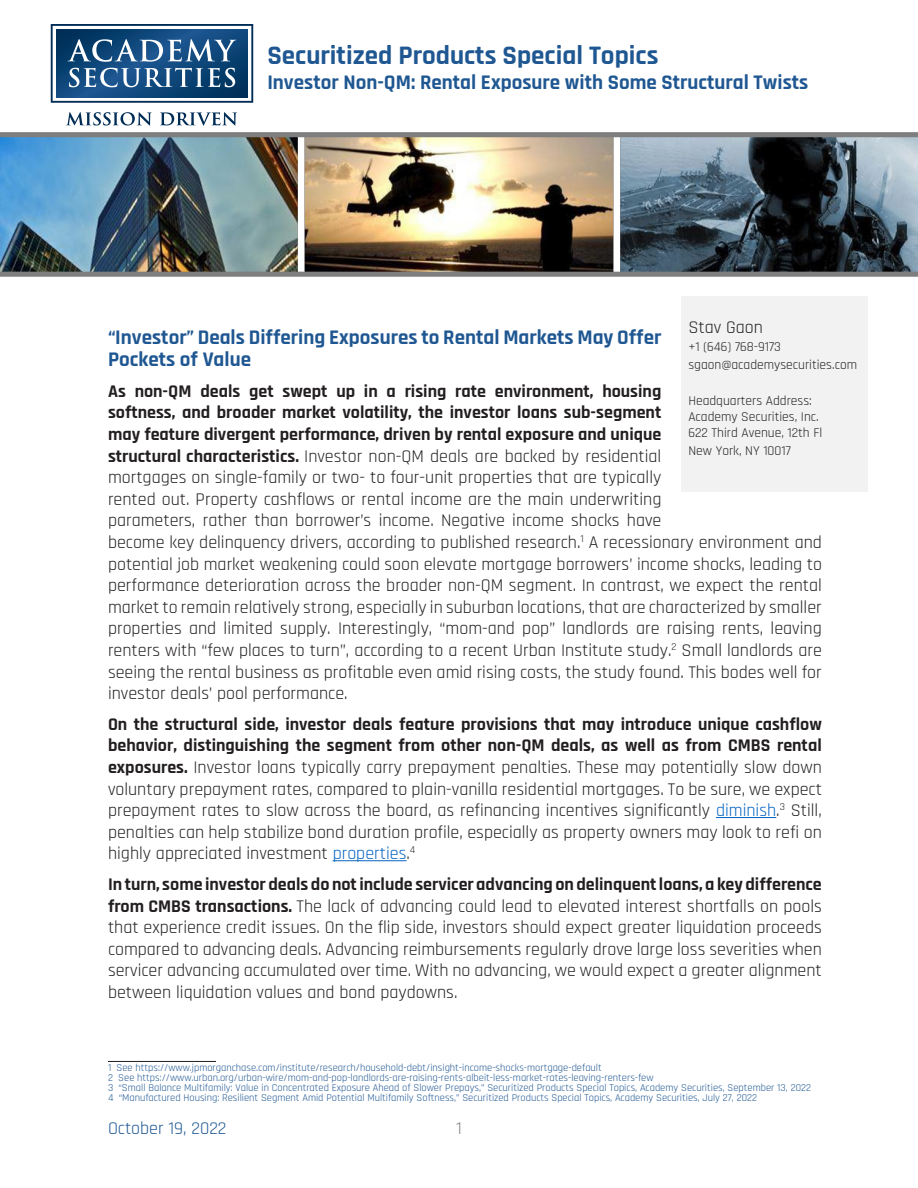
<style>
.page{position:relative;width:918px;height:1188px;background:#fff}
.page>*{position:absolute;margin:0;border:0;box-sizing:border-box;transform-origin:0 0}
.t1{font:700 27px "Rajdhani";color:#1f5792}
.Section_Head{font:700 21px/22.6px "Rajdhani";color:#1f5792}
.t2{font:18px/21.6px "Rajdhani";color:#231f20;text-align:justify}
.t3{font:18px "Rajdhani";color:#1f5792}
.t4{font:18px "Rajdhani";color:#7e7e7e}
.t5{font:13.5px/16.2px "Rajdhani";color:#231f20}
.Footnote_text{font:10.5px "Rajdhani";color:#1f5792}
.s1{font-weight:700}
.s2{color:#0563c1}
</style>
<div class="page">
<svg style="left:51px;top:24px;width:202px;height:79px"></svg>
<svg style="left:66px;top:112px;width:86px;height:14px"></svg>
<svg style="left:160px;top:112px;width:77px;height:14px"></svg>
<img style="left:0;top:137px;width:918px;height:135px">
<div style="left:682px;top:296px;width:186px;height:196px;background:#f2f2f2"></div>
<div style="left:0;top:272px;width:918px;height:5px;background:#7e7e7e"></div>
<div style="left:0;top:132px;width:918px;height:5px;background:#7e7e7e"></div>
<hr style="left:716px;top:817px;width:60px;height:1px;background:#0563c1">
<hr style="left:333px;top:860px;width:74px;height:1px;background:#0563c1">
<hr style="left:108px;top:1061px;width:108px;height:1px;background:#231f20">
<h1 class="t1" style="left:267px;top:39px;width:393px">Securitized Products Special Topics</h1>
<p class="Section_Head" style="left:267px;top:72px;width:543px">Investor Non-QM: Rental Exposure with Some Structural Twists</p>
<p class="t2" style="left:688px;top:317px;width:76px">Stav Gaon</p>
<p class="t5" style="left:688px;top:338px;width:170px;line-height:18px">+1 (646) 768-9173 sgaon@academysecurities.com</p>
<p class="t5" style="left:688px;top:393px;width:136px">Headquarters Address:<br>Academy Securities, Inc.<br>622 Third Avenue, 12th Fl</p>
<p class="t5" style="left:688px;top:443px;width:104px">New York, NY 10017</p>
<p class="Section_Head" style="left:108px;top:326px;width:555px">“Investor” Deals Differing Exposures to Rental Markets May Offer<br>Pockets of Value</p>
<p class="t2" style="left:108px;top:381px;width:715px;text-align:left"><span class="s1">As non-QM deals get swept up in a rising rate environment, housing<br>softness, and broader market volatility, the investor loans sub-segment<br>may feature divergent performance, driven by rental exposure and unique<br>structural characteristics.</span> Investor non-QM deals are backed by residential<br>mortgages on single-family or two- to four-unit properties that are typically<br>rented out. Property cashflows or rental income are the main underwriting<br>parameters, rather than borrower’s income. Negative income shocks have<br>become key delinquency drivers, according to published research.<sup>1</sup> A recessionary environment and potential job market weakening could soon elevate mortgage borrowers’ income shocks, leading to performance deterioration across the broader non-QM segment. In contrast, we expect the rental market to remain relatively strong, especially in suburban locations, that are characterized by smaller properties and limited supply. Interestingly, “mom-and pop” landlords are raising rents, leaving renters with “few places to turn”, according to a recent Urban Institute study.<sup>2</sup> Small landlords are seeing the rental business as profitable even amid rising costs, the study found. This bodes well for investor deals’ pool performance.</p>
<p class="t2" style="left:108px;top:714px;width:715px"><span class="s1">On the structural side, investor deals feature provisions that may introduce unique cashflow behavior, distinguishing the segment from other non-QM deals, as well as from CMBS rental exposures.</span> Investor loans typically carry prepayment penalties. These may potentially slow down voluntary prepayment rates, compared to plain-vanilla residential mortgages. To be sure, we expect prepayment rates to slow across the board, as refinancing incentives significantly <span class="s2">diminish</span>.<sup>3</sup> Still, penalties can help stabilize bond duration profile, especially as property owners may look to refi on highly appreciated investment <span class="s2">properties</span>.<sup>4</sup></p>
<p class="t2" style="left:108px;top:874px;width:715px"><span class="s1">In turn, some investor deals do not include servicer advancing on delinquent loans, a key difference from CMBS transactions.</span> The lack of advancing could lead to elevated interest shortfalls on pools that experience credit issues. On the flip side, investors should expect greater liquidation proceeds compared to advancing deals. Advancing reimbursements regularly drove large loss severities when servicer advancing accumulated over time. With no advancing, we would expect a greater alignment between liquidation values and bond paydowns.</p>
<p class="Footnote_text" style="left:108px;top:1062px;width:495px">1 See https://www.jpmorganchase.com/institute/research/household-debt/insight-income-shocks-mortgage-default</p>
<p class="Footnote_text" style="left:108px;top:1072px;width:547px">2 See https://www.urban.org/urban-wire/mom-and-pop-landlords-are-raising-rents-albeit-less-market-rates-leaving-renters-few</p>
<p class="Footnote_text" style="left:108px;top:1081px;width:705px">3 “Small Balance Multifamily: Value in Concentrated Exposure Ahead of Slower Prepays,” Securitized Products Special Topics, Academy Securities, September 13, 2022</p>
<p class="Footnote_text" style="left:108px;top:1091px;width:651px">4 “Manufactured Housing: Resilient Segment Amid Potential Multifamily Softness,” Securitized Products Special Topics, Academy Securities, July 27, 2022</p>
<p class="t3" style="left:108px;top:1118px;width:120px">October 19, 2022</p>
<p class="t4" style="left:456px;top:1118px;width:7px">1</p>
</div>
